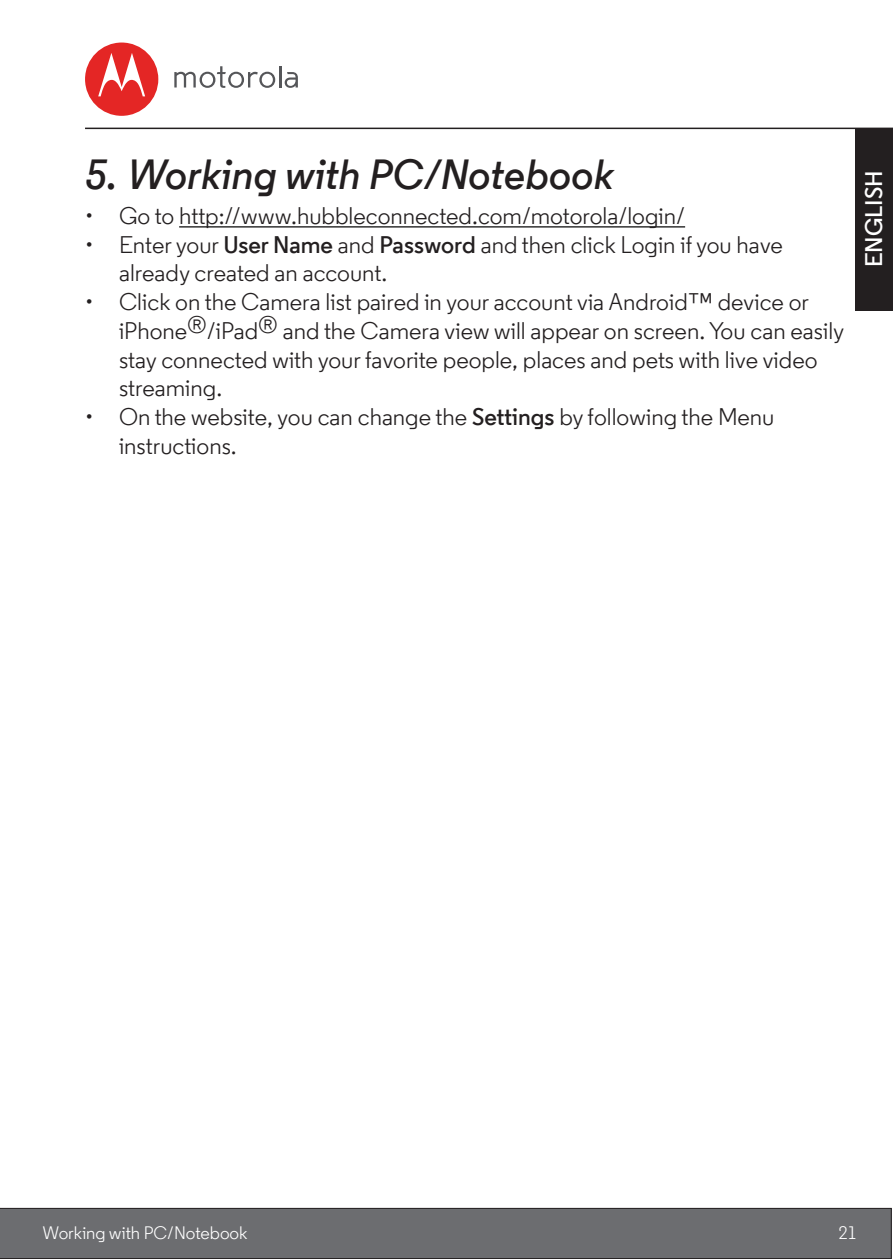
<style>
.page{position:relative;width:893px;height:1259px;background:#fff}
.page>*{position:absolute;margin:0;border:0;box-sizing:border-box;transform-origin:0 0}
.t1{font:italic 600 42px "Moto Sans";color:#231f20}
.t2{font:24px/28.8px "Moto Sans";color:#231f20}
.t3{font:600 24px "Moto Sans";color:#fff}
.t4{font:18px "Moto Sans";color:#fff}
.s1{font-weight:600}
</style>
<div class="page">
<hr style="left:85px;top:128px;width:808px;height:1px;background:#231f20">
<div style="left:0;top:1208px;width:891px;height:50px;background:#6c6d70"></div>
<div style="left:0;top:1208px;width:892px;height:51px;border:1px solid #231f20"></div>
<div style="left:855px;top:128px;width:38px;height:182px;background:#231f20"></div>
<svg style="left:285px;top:72px;width:13px;height:16px"></svg>
<hr style="left:279px;top:66px;width:2px;height:21px;background:#555659">
<svg style="left:174px;top:66px;width:101px;height:22px"></svg>
<svg style="left:85px;top:43px;width:73px;height:73px"></svg>
<hr style="left:179px;top:226px;width:506px;height:1px;background:#030303">
<h1 class="t1" style="left:85px;top:148px;width:530px">5. Working with PC/Notebook</h1>
<p class="t2" style="left:85px;top:201px;width:602px">• Go to http://www.hubbleconnected.com/motorola/login/</p>
<p class="t2" style="left:119px;top:230px;width:665px;text-indent:-34px">• Enter your <span class="s1">User Name</span> and <span class="s1">Password</span> and then click Login if you have already created an account.</p>
<p class="t2" style="left:119px;top:287px;width:727px;text-indent:-34px">• Click on the Camera list paired in your account via Android™ device or iPhone®/iPad® and the Camera view will appear on screen. You can easily stay connected with your favorite people, places and pets with live video streaming.</p>
<p class="t2" style="left:119px;top:402px;width:657px;text-indent:-34px">• On the website, you can change the <span class="s1">Settings</span> by following the Menu instructions.</p>
<p class="t3" style="left:859px;top:267px;width:98px;rotate:-90deg">ENGLISH</p>
<p class="t4" style="left:43px;top:1221px;width:207px">Working with PC/Notebook</p>
<p class="t4" style="left:839px;top:1222px;width:19px">21</p>
</div>
